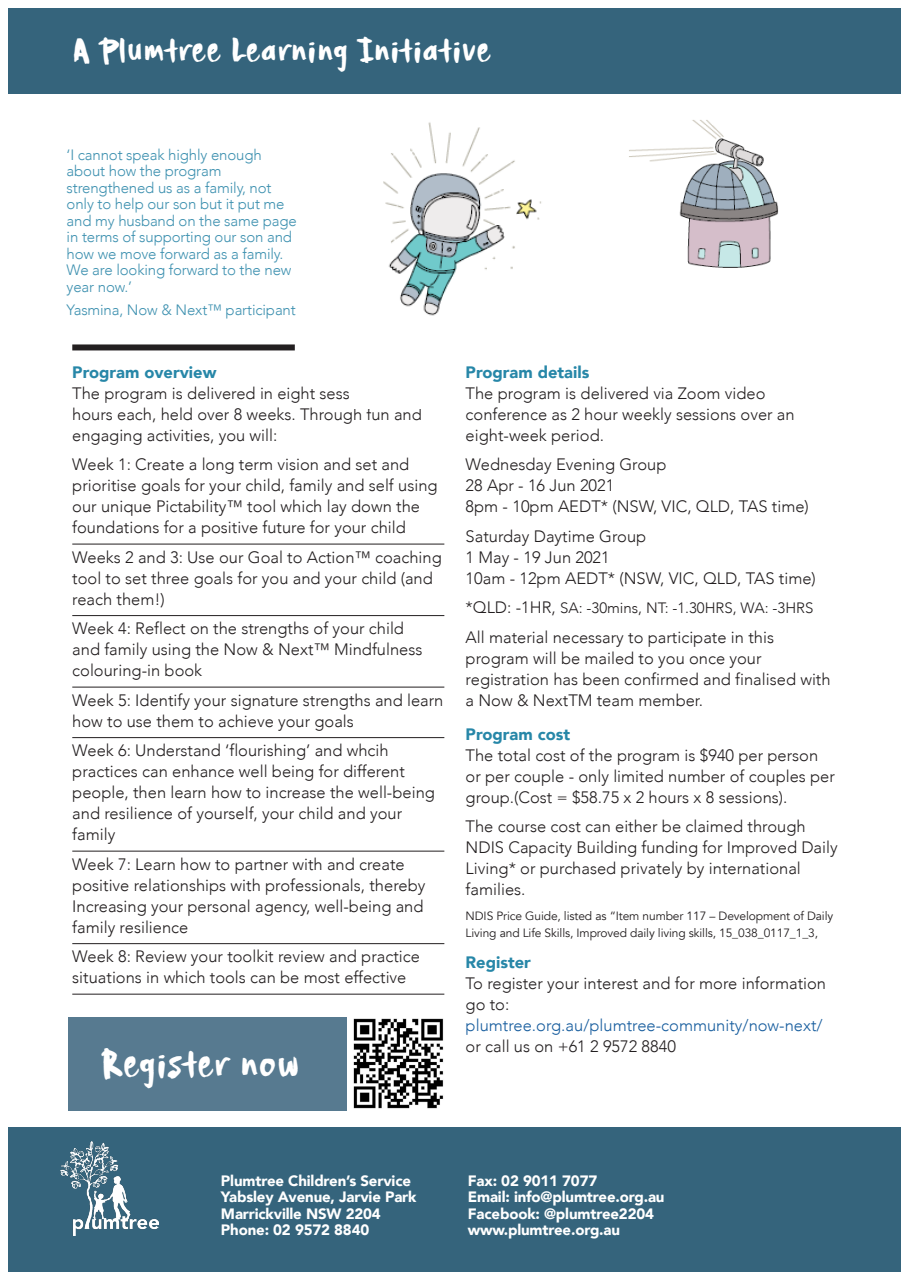
<style>
.page{position:relative;width:910px;height:1280px;background:#fff}
.page>*{position:absolute;margin:0;border:0;box-sizing:border-box;transform-origin:0 0}
.Series_Title{font:27px "Ashleigh Steel";color:#fff}
.Series_Title-2{font:24px "Ashleigh Steel";color:#fff}
.Body_copy{font:300 16.5px/21px "Avenir";color:#231f20}
.Body_copy_with_rule{font:300 16.5px/21px "Avenir";color:#231f20}
.Body_copy_heading{font:900 16.5px "Avenir";color:#2787a8}
.t1{font:300 15px/16.5px "Avenir";letter-spacing:-.01em;color:#3e91b0}
.t2{font:900 15px/16.5px "Avenir";letter-spacing:-.01em;color:#fff}
.Body_copy-2{font:300 15px "Avenir";color:#231f20}
.t3{font:12px/16.5px "Avenir";letter-spacing:-.01em;color:#231f20}
.s1{font-size:16.5px}
.s2{color:#175d9e}
</style>
<div class="page">
<div style="left:9px;top:1127px;width:892px;height:144px;background:#35647c"></div>
<img style="left:60px;top:1141px;width:99px;height:94px">
<hr style="left:72px;top:544px;width:372px;height:1px;background:#231f20">
<hr style="left:72px;top:615px;width:372px;height:1px;background:#231f20">
<hr style="left:72px;top:687px;width:372px;height:1px;background:#231f20">
<hr style="left:72px;top:737px;width:372px;height:1px;background:#231f20">
<hr style="left:72px;top:851px;width:372px;height:1px;background:#231f20">
<hr style="left:72px;top:943px;width:372px;height:1px;background:#231f20">
<hr style="left:72px;top:994px;width:372px;height:1px;background:#231f20">
<div style="left:9px;top:9px;width:892px;height:85px;background:#35647c"></div>
<div style="left:72px;top:344px;width:223px;height:6px;background:#231f20"></div>
<img style="left:629px;top:120px;width:150px;height:148px">
<img style="left:383px;top:122px;width:159px;height:194px">
<img style="left:353px;top:1018px;width:91px;height:91px">
<div style="left:68px;top:1017px;width:278px;height:93px;background:#577a90"></div>
<p class="Series_Title-2" style="left:73px;top:37px;width:420px">A Plumtree Learning Initiative</p>
<p class="t1" style="left:67px;top:146px;width:232px">‘I cannot speak highly enough about how the program strengthened us as a family, not only to help our son but it put me and my husband on the same page in terms of supporting our son and how we move forward as a family.<br>We are looking forward to the new year now.’</p>
<p class="t1" style="left:67px;top:301px;width:231px">Yasmina, Now &amp; Next™ participant</p>
<p class="Body_copy_heading" style="left:72px;top:358px;width:146px">Program overview</p>
<p class="Body_copy" style="left:72px;top:383px;width:351px">The program is delivered in eight sessions of 2 hours each, held over 8 weeks. Through fun and engaging activities, you will:</p>
<p class="Body_copy_with_rule" style="left:72px;top:454px;width:367px">Week 1: Create a long term vision and set and prioritise goals for your child, family and self using our unique Pictability™ tool which lay down the foundations for a positive future for your child</p>
<p class="Body_copy_with_rule" style="left:72px;top:547px;width:371px">Weeks 2 and 3: Use our Goal to Action™ coaching tool to set three goals for you and your child (and reach them!)</p>
<p class="Body_copy_with_rule" style="left:72px;top:618px;width:352px">Week 4: Reflect on the strengths of your child and family using the Now &amp; Next™ Mindfulness colouring-in book</p>
<p class="Body_copy_with_rule" style="left:72px;top:690px;width:373px">Week 5: Identify your signature strengths and learn how to use them to achieve your goals</p>
<p class="Body_copy_with_rule" style="left:72px;top:740px;width:364px">Week 6: Understand ‘flourishing’ and whcih practices can enhance well being for different people, then learn how to increase the well-being and resilience of yourself, your child and your family</p>
<p class="Body_copy_with_rule" style="left:72px;top:854px;width:355px">Week 7: Learn how to partner with and create positive relationships with professionals, thereby Increasing your personal agency, well-being and family resilience</p>
<p class="Body_copy_with_rule" style="left:72px;top:946px;width:349px">Week 8: Review your toolkit review and practice situations in which tools can be most effective</p>
<p class="Series_Title" style="left:102px;top:1050px;width:200px">Register now</p>
<p class="Body_copy_heading" style="left:466px;top:358px;width:125px">Program details</p>
<p class="Body_copy" style="left:466px;top:383px;width:331px">The program is delivered via Zoom video conference as 2 hour weekly sessions over an eight-week period.</p>
<p class="Body_copy" style="left:466px;top:454px;width:345px">Wednesday Evening Group<br>28 Apr - 16 Jun 2021<br>8pm - 10pm AEDT* (NSW, VIC, QLD, TAS time)</p>
<p class="Body_copy" style="left:466px;top:526px;width:352px">Saturday Daytime Group<br>1 May - 19 Jun 2021<br>10am - 12pm AEDT* (NSW, VIC, QLD, TAS time)</p>
<p class="Body_copy-2" style="left:466px;top:599px;width:349px"><span class="s1">*QLD: -1HR,</span> SA: -30mins, NT: -1.30HRS, WA: -3HRS</p>
<p class="Body_copy" style="left:466px;top:627px;width:366px">All material necessary to participate in this program will be mailed to you once your registration has been confirmed and finalised with a Now &amp; NextTM team member.</p>
<p class="Body_copy_heading" style="left:466px;top:720px;width:106px">Program cost</p>
<p class="Body_copy" style="left:466px;top:744px;width:371px">The total cost of the program is $940 per person or per couple - only limited number of couples per group.(Cost = $58.75 x 2 hours x 8 sessions).</p>
<p class="Body_copy" style="left:466px;top:816px;width:374px">The course cost can either be claimed through NDIS Capacity Building funding for Improved Daily Living* or purchased privately by international families.</p>
<p class="t3" style="left:466px;top:908px;width:369px">NDIS Price Guide, listed as “Item number 117 – Development of Daily<br>Living and Life Skills, Improved daily living skills, 15_038_0117_1_3,</p>
<p class="Body_copy_heading" style="left:466px;top:948px;width:67px">Register</p>
<p class="Body_copy" style="left:466px;top:973px;width:362px">To register your interest and for more information go to: <span class="s2">plumtree.org.au/plumtree-community/now-next/ </span>or call us on +61 2 9572 8840</p>
<p class="t2" style="left:221px;top:1172px;width:197px">Plumtree Children’s Service<br>Yabsley Avenue, Jarvie Park<br>Marrickville NSW 2204<br>Phone: 02 9572 8840</p>
<p class="t2" style="left:468px;top:1172px;width:198px">Fax: 02 9011 7077<br>Email: info@plumtree.org.au<br>Facebook: @plumtree2204 www.plumtree.org.au</p>
</div>
